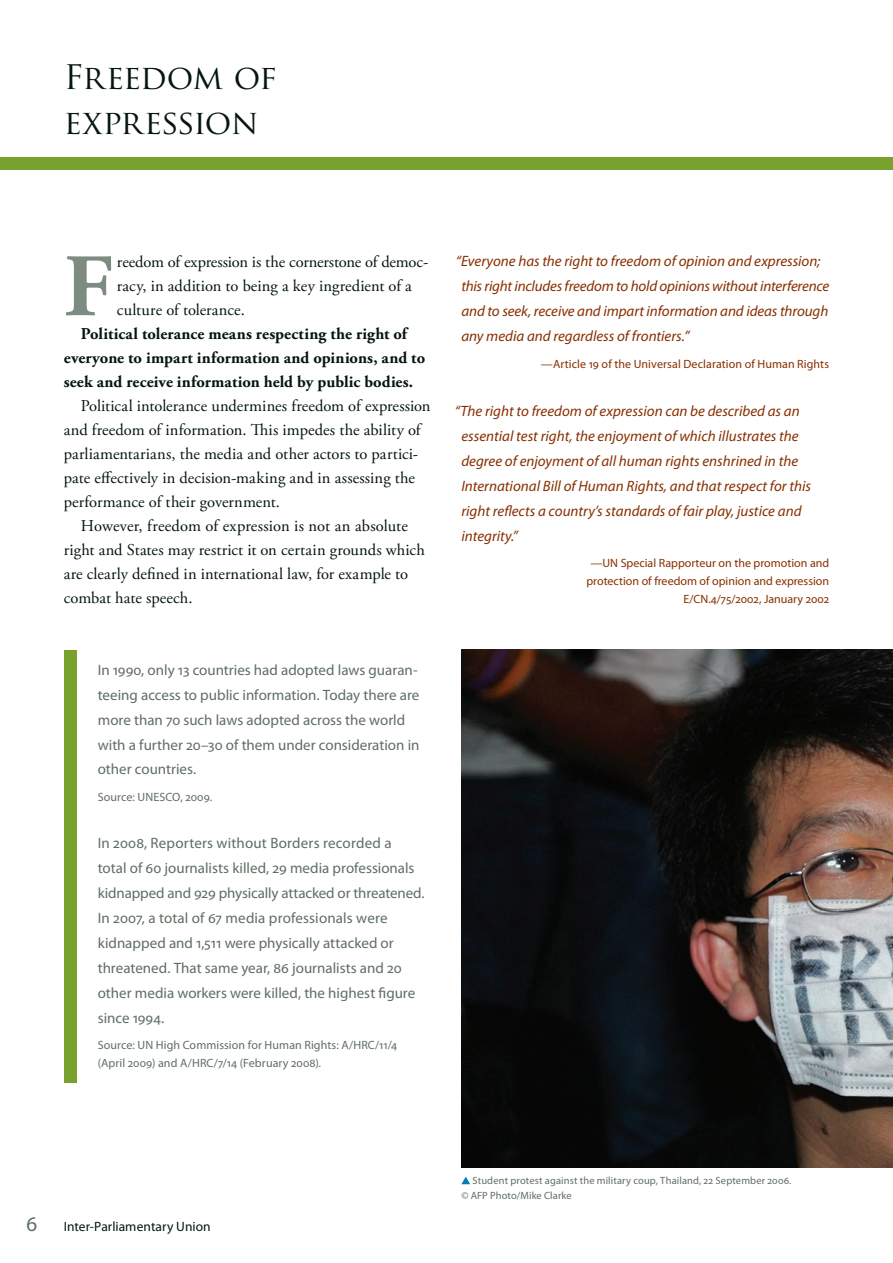
<style>
.page{position:relative;width:893px;height:1263px;background:#fff}
.page>*{position:absolute;margin:0;border:0;box-sizing:border-box;transform-origin:0 0}
.t1{font:700 88.95px "Adobe Garamond Pro";color:#7d8b80}
.t2{font:33px/45px "Trajan Pro";letter-spacing:-.025em;color:#05170c}
.t3{font:21px "Myriad Pro";color:#5f6e62}
.t4{font:16.5px/24px "Adobe Garamond Pro";letter-spacing:.005em;color:#05170c}
.t5{font:700 16.5px/24px "Adobe Garamond Pro";letter-spacing:.005em;color:#05170c}
.t6{font:15px/24.9px "Myriad Pro";color:#5f6e62}
.t7{font:italic 15px/24.9px "Myriad Pro";color:#882f01}
.t8{font:13.5px "Myriad Pro";color:#05170c}
.t9{font:12px/18px "Myriad Pro";color:#882f01;text-align:right}
.t10{font:12px/18px "Myriad Pro";letter-spacing:.01em;color:#5f6e62}
.t11{font:10.5px/15px "Myriad Pro";letter-spacing:.01em;color:#5f6e62}
</style>
<div class="page">
<svg style="left:461px;top:1176px;width:9px;height:8px"></svg>
<img style="left:461px;top:650px;width:432px;height:517px">
<div style="left:0;top:157px;width:893px;height:13px;background:#78a22d"></div>
<div style="left:64px;top:650px;width:13px;height:432px;background:#78a22d"></div>
<h2 class="t2" style="left:64px;top:54px;width:215px">Freedom of expression</h2>
<h1 class="t1" style="left:64px;top:235px;width:50px">F</h1>
<p class="t4" style="left:117px;top:250px;width:313px">reedom of expression is the cornerstone of democ&shy;racy, in addition to being a key ingredient of a culture of tolerance.</p>
<p class="t5" style="left:64px;top:322px;width:363px;text-indent:17px">Political tolerance means respecting the right of everyone to impart information and opinions, and to seek and receive information held by public bodies.</p>
<p class="t4" style="left:64px;top:394px;width:368px;text-indent:17px">Political intolerance undermines freedom of expression and freedom of information. This impedes the ability of parliamentarians, the media and other actors to partici&shy;pate effectively in decision-making and in assessing the performance of their government.</p>
<p class="t4" style="left:64px;top:515px;width:363px;text-indent:17px">However, freedom of expression is not an absolute right and States may restrict it on certain grounds which are clearly defined in international law, for example to combat hate speech.</p>
<p class="t6" style="left:98px;top:657px;width:323px">In 1990, only 13 countries had adopted laws guaran&shy;teeing access to public information. Today there are more than 70 such laws adopted across the world with a further 20–30 of them under consideration in other countries.</p>
<p class="t10" style="left:98px;top:788px;width:116px">Source: UNESCO, 2009.</p>
<p class="t6" style="left:98px;top:830px;width:328px">In 2008, Reporters without Borders recorded a<br>total of 60 journalists killed, 29 media professionals kidnapped and 929 physically attacked or threatened.<br>In 2007, a total of 67 media professionals were kidnapped and 1,511 were physically attacked or threatened. That same year, 86 journalists and 20 other media workers were killed, the highest figure since 1994.</p>
<p class="t10" style="left:98px;top:1036px;width:301px">Source: UN High Commission for Human Rights: A/HRC/11/4 (April 2009) and A/HRC/7/14 (February 2008).</p>
<p class="t7" style="left:461px;top:249px;width:369px;text-indent:-6px">“Everyone has the right to freedom of opinion and expression; this right includes freedom to hold opinions without interference and to seek, receive and impart information and ideas through any media and regardless of frontiers.”</p>
<p class="t9" style="left:541px;top:354px;width:290px">—Article 19 of the Universal Declaration of Human Rights</p>
<p class="t7" style="left:461px;top:398px;width:351px;text-indent:-7px">“The right to freedom of expression can be described as an essential test right, the enjoyment of which illustrates the degree of enjoyment of all human rights enshrined in the International Bill of Human Rights, and that respect for this right reflects a country’s standards of fair play, justice and integrity.”</p>
<p class="t9" style="left:586px;top:554px;width:244px">—UN Special Rapporteur on the promotion and protection of freedom of opinion and expression<br>E/CN.4/75/2002, January 2002</p>
<h3 class="t3" style="left:27px;top:1211px;width:12px">6</h3>
<p class="t8" style="left:64px;top:1218px;width:148px">Inter-Parliamentary Union</p>
<p class="t11" style="left:461px;top:1173px;width:331px;text-indent:11px">Student protest against the military coup, Thailand, 22 September 2006. © AFP Photo/Mike Clarke</p>
</div>
